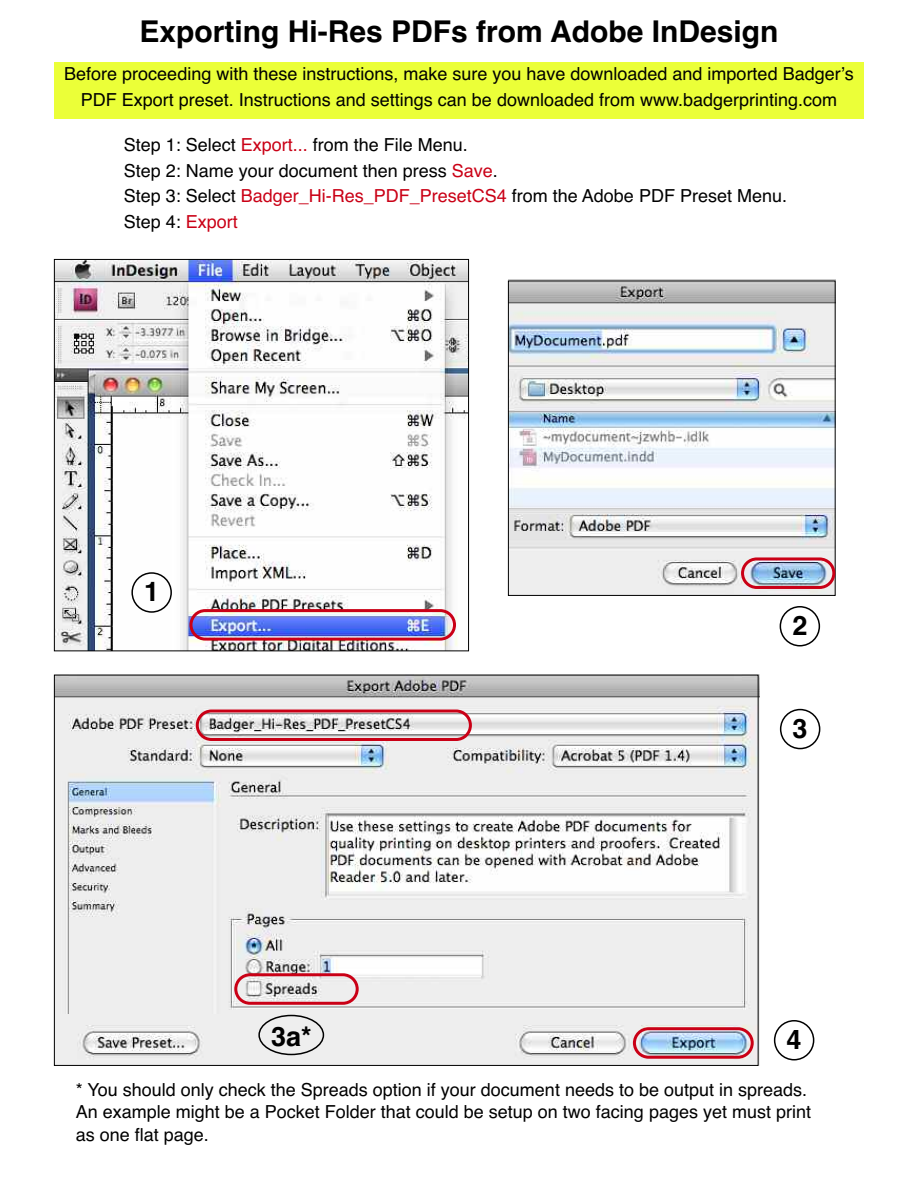
<style>
.page{position:relative;width:918px;height:1188px;background:#fff}
.page>*{position:absolute;margin:0;border:0;box-sizing:border-box;transform-origin:0 0}
.t1{font:700 30px "Helvetica";color:#000}
.t2{font:700 27px "Helvetica";color:#000}
.t3{font:18px/25.5px "Helvetica";color:#000}
.s1{color:#ca0016}
</style>
<div class="page">
<img style="left:56px;top:1014px;width:701px;height:50px">
<img style="left:56px;top:261px;width:411px;height:388px">
<svg style="left:131px;top:572px;width:41px;height:41px"></svg>
<img style="left:189px;top:609px;width:267px;height:32px">
<div style="left:54px;top:62px;width:810px;height:57px;background:#ebff38"></div>
<img style="left:510px;top:507px;width:324px;height:38px">
<img style="left:510px;top:545px;width:324px;height:49px">
<img style="left:508px;top:280px;width:328px;height:227px">
<svg style="left:780px;top:606px;width:40px;height:40px"></svg>
<svg style="left:774px;top:1020px;width:40px;height:40px"></svg>
<div style="left:508px;top:281px;width:328px;height:315px;border:1px solid #000"></div>
<img style="left:741px;top:557px;width:94px;height:32px">
<img style="left:56px;top:677px;width:701px;height:337px">
<svg style="left:196px;top:710px;width:276px;height:31px"></svg>
<svg style="left:234px;top:973px;width:125px;height:32px"></svg>
<svg style="left:780px;top:709px;width:40px;height:40px"></svg>
<svg style="left:258px;top:1015px;width:66px;height:40px;background:#d8d8d8"></svg>
<img style="left:633px;top:1027px;width:121px;height:32px">
<h1 class="t1" style="left:140px;top:14px;width:640px">Exporting Hi-Res PDFs from Adobe InDesign</h1>
<p class="t3" style="left:64px;top:61px;width:791px;text-align:center">Before proceeding with these instructions, make sure you have downloaded and imported Badgerʼs<br>PDF Export preset. Instructions and settings can be downloaded from www.badgerprinting.com</p>
<p class="t3" style="left:124px;top:132px;width:665px">Step 1: Select <span class="s1">Export...</span> from the File Menu.<br>Step 2: Name your document then press <span class="s1">Save</span>.<br>Step 3: Select <span class="s1">Badger_Hi-Res_PDF_PresetCS4</span> from the Adobe PDF Preset Menu.<br>Step 4: <span class="s1">Export</span></p>
<h2 class="t2" style="left:144px;top:576px;width:17px">1</h2>
<h2 class="t2" style="left:271px;top:1020px;width:42px">3a*</h2>
<h2 class="t2" style="left:792px;top:610px;width:17px">2</h2>
<h2 class="t2" style="left:793px;top:713px;width:17px">3</h2>
<h2 class="t2" style="left:787px;top:1024px;width:17px">4</h2>
<p class="t3" style="left:76px;top:1078px;width:737px;line-height:22.5px">* You should only check the Spreads option if your document needs to be output in spreads.<br>An example might be a Pocket Folder that could be setup on two facing pages yet must print as one flat page.</p>
</div>
